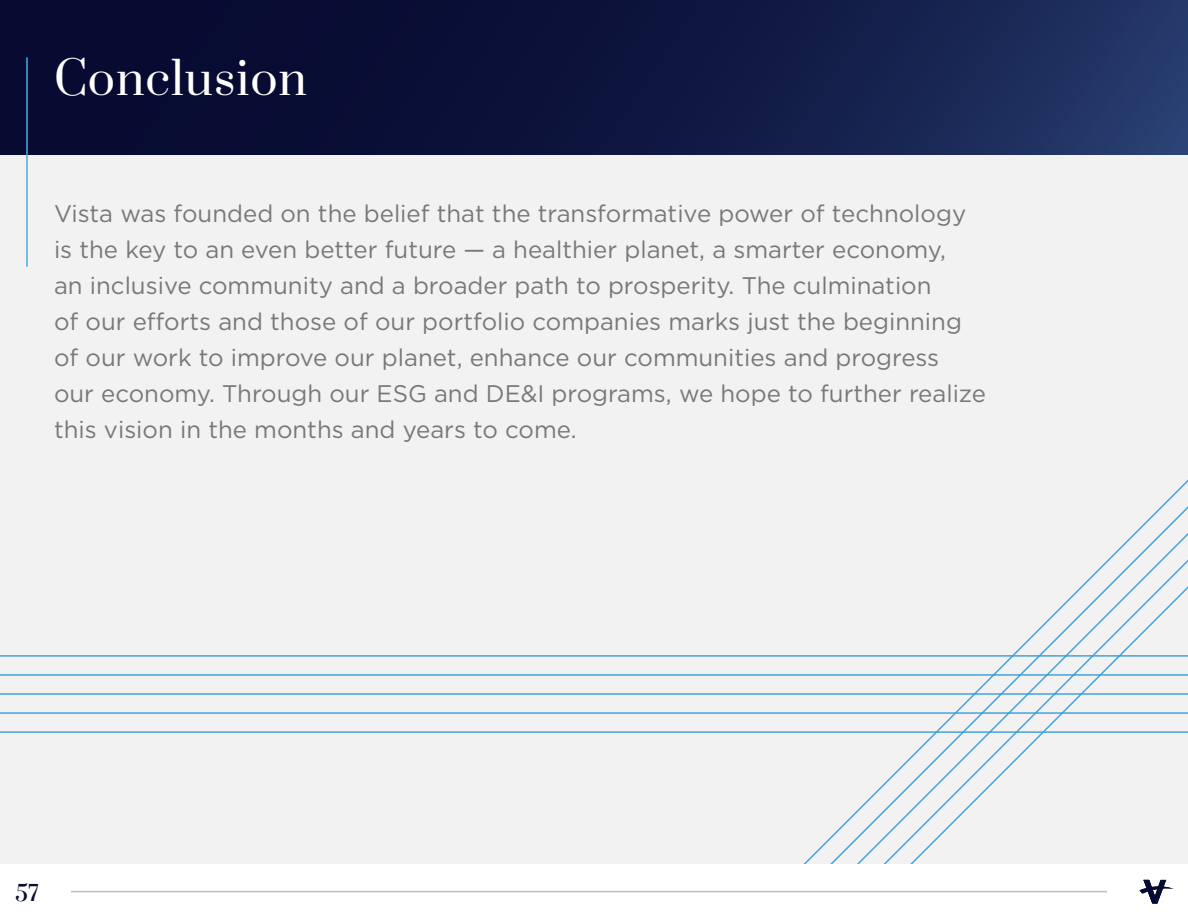
<style>
.page{position:relative;width:1188px;height:918px;background:#fff}
.page>*{position:absolute;margin:0;border:0;box-sizing:border-box;transform-origin:0 0}
.t1{font:45px "Prata";letter-spacing:.02em;color:#fff}
.t2{font:24px/36px "Gotham";color:#78787b}
.t3{font:21px "Prata";color:#070b31}
</style>
<div class="page">
<div style="left:0;top:155px;width:1188px;height:709px;background:#f2f2f2"></div>
<svg style="left:0;top:479px;width:1188px;height:425px"></svg>
<div style="left:745px;top:864px;width:178px;height:54px;background:#fff"></div>
<div style="left:0;top:0;width:1188px;height:155px;background:linear-gradient(to right,#010126,#1f3160)"></div>
<hr style="left:26px;top:57px;width:2px;height:210px;background:#47abe1">
<svg style="left:1140px;top:880px;width:33px;height:23px"></svg>
<hr style="left:71px;top:891px;width:1036px;height:1px;background:#bcbec0">
<h1 class="t1" style="left:54px;top:41px;width:255px">Conclusion</h1>
<p class="t2" style="left:54px;top:195px;width:934px">Vista was founded on the belief that the transformative power of technology is the key to an even better future — a healthier planet, a smarter economy,<br>an inclusive community and a broader path to prosperity. The culmination<br>of our efforts and those of our portfolio companies marks just the beginning of our work to improve our planet, enhance our communities and progress<br>our economy. Through our ESG and DE&amp;I programs, we hope to further realize this vision in the months and years to come.</p>
<p class="t3" style="left:15px;top:876px;width:25px">57</p>
</div>
